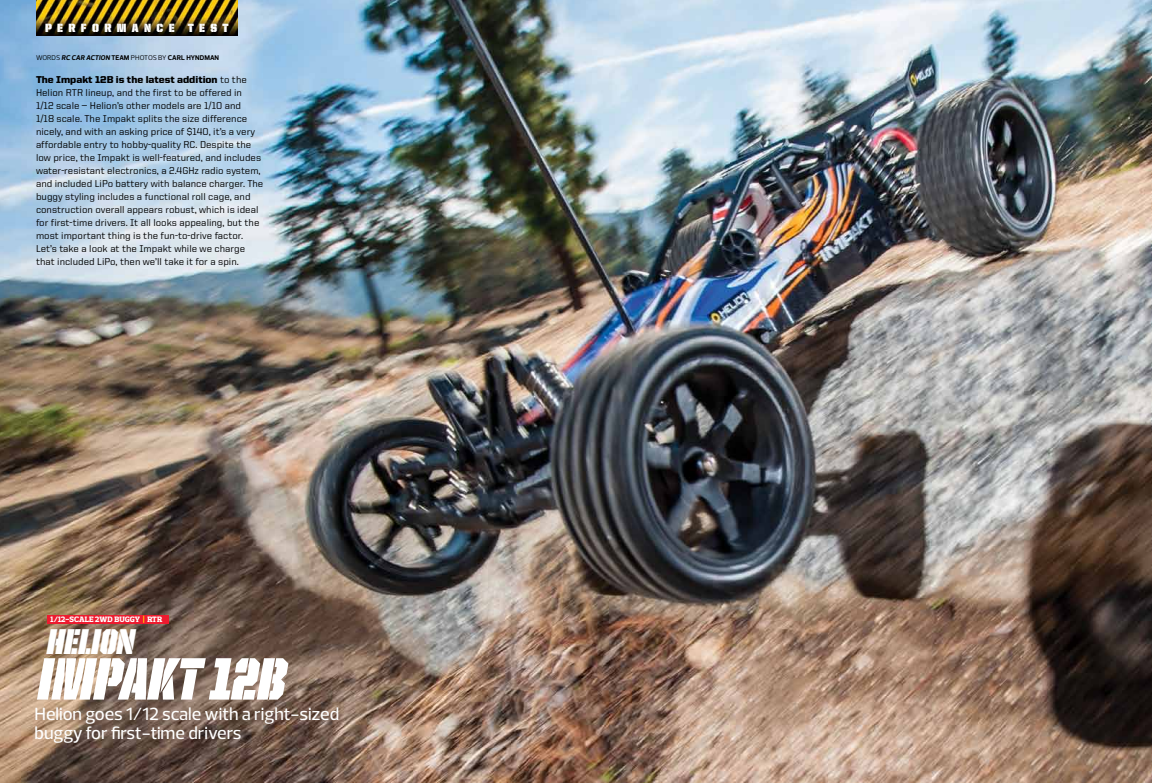
<style>
.page{position:relative;width:1152px;height:783px;background:#fff}
.page>*{position:absolute;margin:0;border:0;box-sizing:border-box;transform-origin:0 0}
.t1{font:60px "United Italic Cond Stencil";letter-spacing:-.01em;color:#fff}
.t2{font:36px "United Italic Cond Stencil";letter-spacing:-.01em;color:#fff}
.t3{font:500 18px/19px "Prelo";color:#fff}
.t4{font:12px "United Sans Semi Cond Stencil";letter-spacing:.45em;color:#fff}
.t5{font:500 10px/13px "United Sans Reg";color:#000}
.t6{font:800 8px "Prelo Slab";letter-spacing:.005em;color:#fff}
.t7{font:700 7px "Prelo";color:#000}
.s1{font-weight:400}
.s2{font-style:italic}
.s3{font-weight:900}
.s4{color:#fff200}
</style>
<div class="page">
<img style="left:0;top:0;width:1152px;height:783px">
<img style="left:36px;top:0;width:202px;height:36px">
<div style="left:47px;top:615px;width:122px;height:8px;background:#ed1b2f"></div>
<p class="t4" style="left:45px;top:22px;width:185px">PERFORMANCE TEST</p>
<p class="t7" style="left:36px;top:53px;width:185px"><span class="s1">WORDS</span> <span class="s2">RC CAR ACTION</span> TEAM <span class="s1">PHOTOS BY</span> CARL HYNDMAN</p>
<p class="t5" style="left:36px;top:73px;width:229px"><span class="s3">The Impakt 12B is the latest addition</span> to the Helion RTR lineup, and the first to be offered in<br>1/12 scale — Helion’s other models are 1/10 and<br>1/18 scale. The Impakt splits the size difference nicely, and with an asking price of $140, it’s a very affordable entry to hobby-quality RC. Despite the low price, the Impakt is well-featured, and includes water-resistant electronics, a 2.4GHz radio system, and included LiPo battery with balance charger. The buggy styling includes a functional roll cage, and construction overall appears robust, which is ideal for first-time drivers. It all looks appealing, but the most important thing is the fun-to-drive factor.<br>Let’s take a look at the Impakt while we charge that included LiPo, then we’ll take it for a spin.</p>
<p class="t6" style="left:51px;top:615px;width:113px">1/12-SCALE 2wd buggy <span class="s4">|</span> RTR</p>
<h2 class="t2" style="left:47px;top:623px;width:90px">HELION</h2>
<h1 class="t1" style="left:37px;top:649px;width:250px">IMPAKT 12B</h1>
<h3 class="t3" style="left:34px;top:705px;width:306px">Helion goes 1/12 scale with a right-sized buggy for first-time drivers</h3>
</div>
